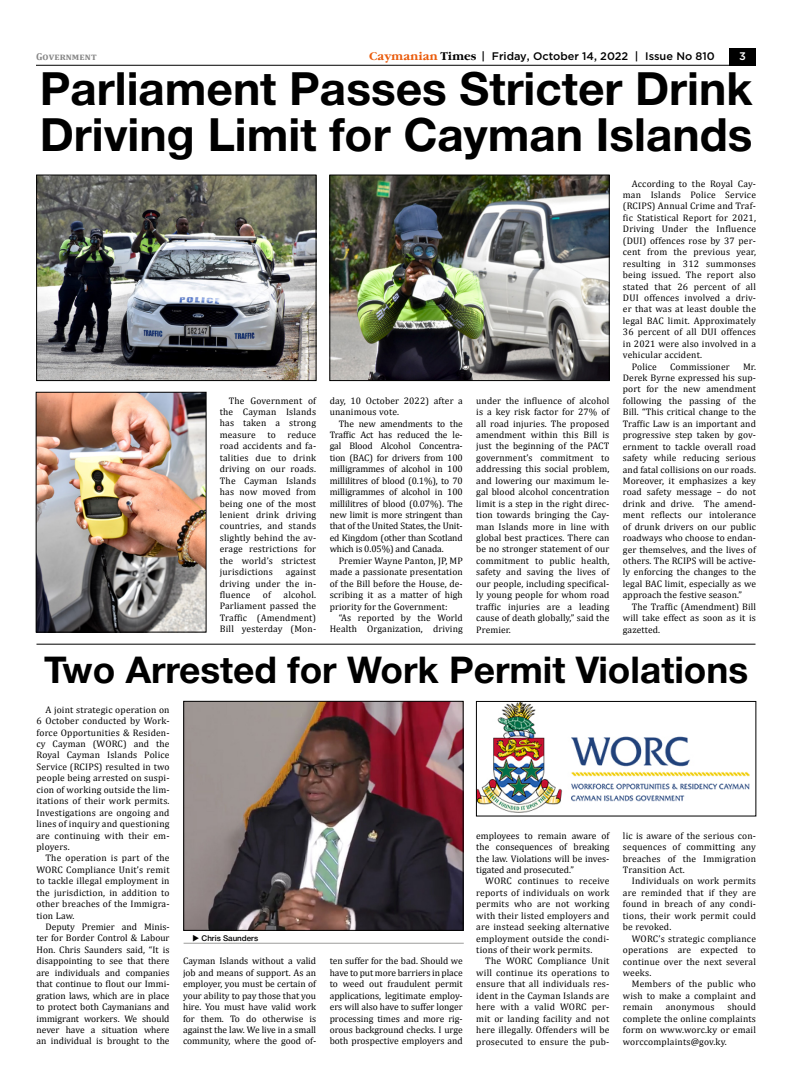
<style>
.page{position:relative;width:792px;height:1080px;background:#fff}
.page>*{position:absolute;margin:0;border:0;box-sizing:border-box;transform-origin:0 0}
.t1{font:700 46px/46px "Helvetica Neue Cyr";color:#000}
.t2{font:700 37px "Helvetica Neue Cyr";color:#000}
.t3{font:500 11px "Gotham";color:#000}
.t4{font:500 11px "Gotham";color:#fff}
.t5{font:700 10px "Cambria";letter-spacing:.01em;color:#878787}
.t6{font:9.5px/11.4px "Cambria";letter-spacing:.02em;color:#000;text-align:justify}
.t7{font:500 8px "Helvetica Neue Cyr";color:#000}
.s1{font-family:"Garamond C";font-weight:700;color:#ea5b0b}
.s2{font-family:"Garamond C";font-weight:700}
</style>
<div class="page">
<div style="left:729px;top:48px;width:27px;height:18px;background:#000"></div>
<hr style="left:36px;top:65px;width:720px;height:1px;background:#000">
<hr style="left:36px;top:644px;width:720px;height:1px;background:#000">
<img style="left:38px;top:177px;width:276px;height:202px">
<div style="left:36px;top:175px;width:280px;height:206px;border:1px solid #000"></div>
<img style="left:186px;top:703px;width:275px;height:225px">
<div style="left:184px;top:701px;width:279px;height:229px;border:1px solid #000"></div>
<img style="left:332px;top:177px;width:275px;height:202px">
<div style="left:330px;top:175px;width:279px;height:206px;border:1px solid #000"></div>
<img style="left:478px;top:703px;width:272px;height:109px">
<div style="left:476px;top:701px;width:280px;height:115px;border:1px solid #000"></div>
<img style="left:38px;top:394px;width:166px;height:236px">
<div style="left:36px;top:392px;width:170px;height:240px;border:1px solid #000"></div>
<hr style="left:184px;top:943px;width:280px;height:1px;background:#9d9d9c">
<p class="t5" style="left:36px;top:50px;width:62px">Government</p>
<p class="t3" style="left:369px;top:49px;width:347px"><span class="s1">Caymanian</span> <span class="s2">Times</span> | Friday, October 14, 2022 | Issue No 810</p>
<p class="t4" style="left:739px;top:49px;width:8px">3</p>
<h1 class="t1" style="left:40px;top:66px;width:714px">Parliament Passes Stricter Drink<br>Driving Limit for Cayman Islands</h1>
<p class="t6" style="left:220px;top:395px;width:98px;text-indent:9px">The Government of the Cayman Islands has taken a strong measure to reduce road accidents and fa&shy;talities due to drink driving on our roads.<br>The Cayman Islands has now moved from being one of the most lenient drink driving countries, and stands slightly behind the av&shy;erage restrictions for the world’s strictest jurisdictions</p>
<p class="t6" style="left:220px;top:566px;width:98px;text-indent:66px">against driving under the in&shy;fluence</p>
<p class="t6" style="left:263px;top:589px;width:10px">of</p>
<p class="t6" style="left:220px;top:589px;width:98px;text-indent:64px">alcohol.<br>Parliament passed the Traffic (Amendment)<br>Bill yesterday (Mon-</p>
<p class="t6" style="left:330px;top:395px;width:135px">day, 10 October 2022) after a unanimous vote.</p>
<p class="t6" style="left:330px;top:418px;width:135px;text-indent:9px">The new amendments to the Traffic Act has reduced the le&shy;gal Blood Alcohol Concentra&shy;tion (BAC) for drivers from 100 milligrammes of alcohol in 100 millilitres of blood (0.1%), to 70 milligrammes of alcohol in 100 millilitres of blood (0.07%). The new limit is more stringent than that of the United States, the Unit&shy;ed Kingdom (other than Scotland which is 0.05%) and Canada.</p>
<p class="t6" style="left:330px;top:555px;width:135px;text-indent:9px">Premier Wayne Panton, JP, MP made a passionate presentation of the Bill before the House, de&shy;scribing it as a matter of high priority for the Government:</p>
<p class="t6" style="left:330px;top:612px;width:135px;text-align:right">“As reported by the World<br>Health Organization, driving</p>
<p class="t6" style="left:476px;top:395px;width:135px">under the influence of alcohol is a key risk factor for 27% of all road injuries. The proposed amendment within this Bill is just the beginning of the PACT government’s commitment to addressing this social problem, and lowering our maximum le&shy;gal blood alcohol concentration limit is a step in the right direc&shy;tion towards bringing the Cay&shy;man Islands more in line with global best practices. There can be no stronger statement of our commitment to public health, safety and saving the lives of our people, including specifical&shy;ly young people for whom road traffic injuries are a leading cause of death globally,” said the Premier.</p>
<p class="t6" style="left:632px;top:178px;width:126px">According to the Royal Cay-</p>
<p class="t6" style="left:623px;top:189px;width:135px">man Islands Police Service</p>
<p class="t6" style="left:623px;top:200px;width:135px">(RCIPS) Annual Crime and Traf-</p>
<p class="t6" style="left:623px;top:212px;width:135px">fic Statistical Report for 2021,</p>
<p class="t6" style="left:623px;top:223px;width:135px">Driving Under the Influence</p>
<p class="t6" style="left:623px;top:235px;width:135px">(DUI) offences rose by 37 per-</p>
<p class="t6" style="left:623px;top:246px;width:135px">cent from the previous year,</p>
<p class="t6" style="left:623px;top:258px;width:135px">resulting in 312 summonses</p>
<p class="t6" style="left:623px;top:269px;width:135px">being issued. The report also</p>
<p class="t6" style="left:623px;top:281px;width:135px">stated that 26 percent of all</p>
<p class="t6" style="left:623px;top:292px;width:135px">DUI offences involved a driv-</p>
<p class="t6" style="left:623px;top:303px;width:135px">er that was at least double the</p>
<p class="t6" style="left:623px;top:315px;width:135px">legal BAC limit. Approximately</p>
<p class="t6" style="left:623px;top:326px;width:135px">36 percent of all DUI offences</p>
<p class="t6" style="left:623px;top:338px;width:135px">in 2021 were also involved in a</p>
<p class="t6" style="left:623px;top:349px;width:81px">vehicular accident.</p>
<p class="t6" style="left:632px;top:361px;width:26px">Police</p>
<p class="t6" style="left:670px;top:361px;width:61px">Commissioner</p>
<p class="t6" style="left:623px;top:361px;width:135px;text-indent:120px">Mr.<br>Derek Byrne expressed his sup&shy;port for the new amendment following the passing of the Bill. “This critical change to the Traffic Law is an important and progressive step taken by gov&shy;ernment to tackle overall road safety while reducing serious and fatal collisions on our roads.<br>Moreover, it emphasizes a key road safety message – do not drink and drive. The amend&shy;ment reflects our intolerance of drunk drivers on our public roadways who choose to endan&shy;ger themselves, and the lives of others. The RCIPS will be active&shy;ly enforcing the changes to the legal BAC limit, especially as we approach the festive season.”</p>
<p class="t6" style="left:623px;top:601px;width:135px;text-indent:9px">The Traffic (Amendment) Bill will take effect as soon as it is gazetted.</p>
<h2 class="t2" style="left:44px;top:649px;width:706px">Two Arrested for Work Permit Violations</h2>
<p class="t6" style="left:36px;top:704px;width:135px;text-indent:9px">A joint strategic operation on 6 October conducted by Work&shy;force Opportunities &amp; Residen&shy;cy Cayman (WORC) and the Royal Cayman Islands Police Service (RCIPS) resulted in two people being arrested on suspi&shy;cion of working outside the lim&shy;itations of their work permits.<br>Investigations are ongoing and lines of inquiry and questioning are continuing with their em&shy;ployers.</p>
<p class="t6" style="left:36px;top:852px;width:135px;text-indent:9px">The operation is part of the WORC Compliance Unit’s remit to tackle illegal employment in the jurisdiction, in addition to other breaches of the Immigra&shy;tion Law.</p>
<p class="t6" style="left:36px;top:921px;width:135px;text-indent:9px">Deputy Premier and Minis&shy;ter for Border Control &amp; Labour Hon. Chris Saunders said, “It is disappointing to see that there are individuals and companies that continue to flout our Immi&shy;gration laws, which are in place to protect both Caymanians and immigrant workers. We should never have a situation where an individual is brought to the</p>
<p class="t7" style="left:202px;top:934px;width:58px">Chris Saunders</p>
<p class="t6" style="left:183px;top:955px;width:135px">Cayman Islands without a valid job and means of support. As an employer, you must be certain of your ability to pay those that you hire. You must have valid work for them. To do otherwise is against the law. We live in a small community, where the good of-</p>
<p class="t6" style="left:330px;top:955px;width:135px">ten suffer for the bad. Should we have to put more barriers in place to weed out fraudulent permit applications, legitimate employ&shy;ers will also have to suffer longer processing times and more rig&shy;orous background checks. I urge both prospective employers and</p>
<p class="t6" style="left:476px;top:830px;width:135px">employees to remain aware of the consequences of breaking the law. Violations will be inves&shy;tigated and prosecuted.”</p>
<p class="t6" style="left:476px;top:875px;width:135px;text-indent:9px">WORC continues to receive reports of individuals on work permits who are not working with their listed employers and are instead seeking alternative employment outside the condi&shy;tions of their work permits.</p>
<p class="t6" style="left:476px;top:956px;width:135px;text-indent:9px">The WORC Compliance Unit will continue its operations to ensure that all individuals res&shy;ident in the Cayman Islands are here with a valid WORC per&shy;mit or landing facility and not here illegally. Offenders will be prosecuted to ensure the pub-</p>
<p class="t6" style="left:623px;top:830px;width:135px">lic is aware of the serious con&shy;sequences of committing any breaches of the Immigration Transition Act.</p>
<p class="t6" style="left:623px;top:876px;width:135px;text-indent:9px">Individuals on work permits are reminded that if they are found in breach of any condi&shy;tions, their work permit could be revoked.</p>
<p class="t6" style="left:623px;top:933px;width:135px;text-indent:9px">WORC’s strategic compliance operations are expected to continue over the next several weeks.</p>
<p class="t6" style="left:623px;top:978px;width:135px;text-indent:9px">Members of the public who wish to make a complaint and remain</p>
<p class="t6" style="left:623px;top:1001px;width:135px;text-indent:105px">should complete the online complaints form on www.worc.ky or email worccomplaints@gov.ky.</p>
<p class="t6" style="left:666px;top:1001px;width:50px">anonymous</p>
</div>
